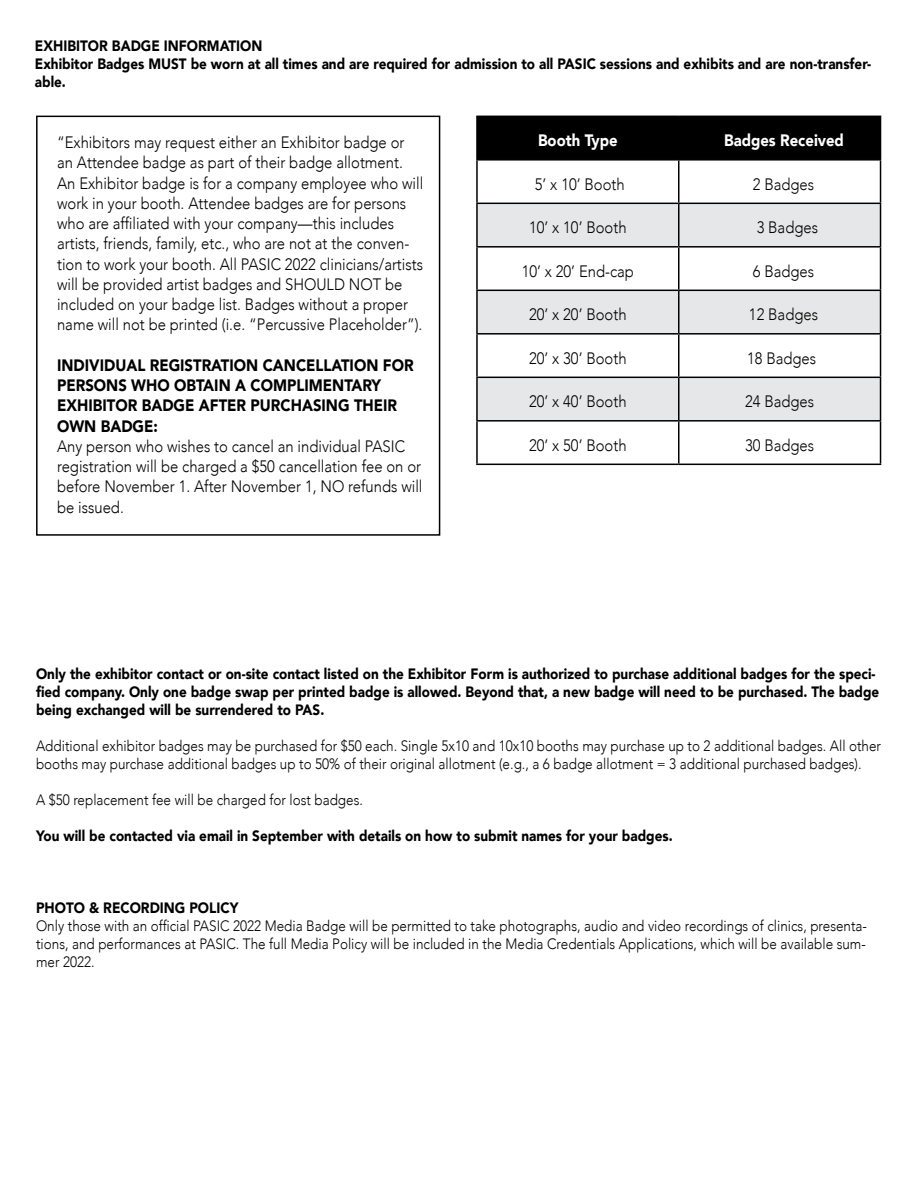
<style>
.page{position:relative;width:918px;height:1188px;background:#fff}
.page>*{position:absolute;margin:0;border:0;box-sizing:border-box;transform-origin:0 0}
.t1{font:300 16.5px/20.2px "Avenir";color:#000;scale:.9 1}
.t2{font:900 16.5px/20.2px "Avenir";color:#000;scale:.9 1}
.t3{font:900 16.5px "Avenir";color:#fff;scale:.9 1}
.t4{font:300 15px/18px "Avenir";color:#000;scale:.9 1}
.t5{font:900 15px/18px "Avenir";color:#000;scale:.9 1}
</style>
<div class="page">
<div style="left:478px;top:117px;width:402px;height:42px;background:#000"></div>
<svg style="left:478px;top:204px;width:402px;height:216px;fill:#e6e7e8"></svg>
<hr style="left:476px;top:116px;width:203px;height:1px;background:#000">
<hr style="left:476px;top:117px;width:2px;height:42px;background:#000">
<hr style="left:679px;top:116px;width:202px;height:1px;background:#000">
<hr style="left:678px;top:117px;width:2px;height:42px;background:#000">
<hr style="left:880px;top:117px;width:1px;height:42px;background:#000">
<hr style="left:476px;top:159px;width:203px;height:2px;background:#000">
<hr style="left:476px;top:161px;width:2px;height:42px;background:#000">
<hr style="left:679px;top:159px;width:202px;height:2px;background:#000">
<hr style="left:678px;top:161px;width:2px;height:42px;background:#000">
<hr style="left:880px;top:161px;width:1px;height:42px;background:#000">
<hr style="left:476px;top:203px;width:203px;height:1px;background:#000">
<hr style="left:476px;top:204px;width:2px;height:42px;background:#000">
<hr style="left:679px;top:203px;width:202px;height:1px;background:#000">
<hr style="left:678px;top:204px;width:2px;height:42px;background:#000">
<hr style="left:880px;top:204px;width:1px;height:42px;background:#000">
<hr style="left:476px;top:246px;width:203px;height:2px;background:#000">
<hr style="left:476px;top:248px;width:2px;height:42px;background:#000">
<hr style="left:679px;top:246px;width:202px;height:2px;background:#000">
<hr style="left:678px;top:248px;width:2px;height:42px;background:#000">
<hr style="left:880px;top:248px;width:1px;height:42px;background:#000">
<hr style="left:476px;top:290px;width:203px;height:1px;background:#000">
<hr style="left:476px;top:291px;width:2px;height:42px;background:#000">
<hr style="left:679px;top:290px;width:202px;height:1px;background:#000">
<hr style="left:678px;top:291px;width:2px;height:42px;background:#000">
<hr style="left:880px;top:291px;width:1px;height:42px;background:#000">
<hr style="left:476px;top:333px;width:203px;height:2px;background:#000">
<hr style="left:476px;top:335px;width:2px;height:42px;background:#000">
<hr style="left:679px;top:333px;width:202px;height:2px;background:#000">
<hr style="left:678px;top:335px;width:2px;height:42px;background:#000">
<hr style="left:880px;top:335px;width:1px;height:42px;background:#000">
<hr style="left:476px;top:377px;width:203px;height:1px;background:#000">
<hr style="left:476px;top:378px;width:2px;height:42px;background:#000">
<hr style="left:679px;top:377px;width:202px;height:1px;background:#000">
<hr style="left:678px;top:378px;width:2px;height:42px;background:#000">
<hr style="left:880px;top:378px;width:1px;height:42px;background:#000">
<hr style="left:476px;top:420px;width:203px;height:2px;background:#000">
<hr style="left:476px;top:422px;width:2px;height:42px;background:#000">
<hr style="left:679px;top:420px;width:202px;height:2px;background:#000">
<hr style="left:678px;top:422px;width:2px;height:42px;background:#000">
<hr style="left:880px;top:422px;width:1px;height:42px;background:#000">
<hr style="left:476px;top:464px;width:203px;height:1px;background:#000">
<hr style="left:679px;top:464px;width:202px;height:1px;background:#000">
<div style="left:36px;top:116px;width:404px;height:420px;border:2px solid #000"></div>
<p class="t5" style="left:35px;top:36px;width:931px">EXHIBITOR BADGE INFORMATION<br>Exhibitor Badges MUST be worn at all times and are required for admission to all PASIC sessions and exhibits and are non-transfer&shy;able.</p>
<p class="t1" style="left:57px;top:132px;width:408px">“Exhibitors may request either an Exhibitor badge or an Attendee badge as part of their badge allotment.<br>An Exhibitor badge is for a company employee who will work in your booth. Attendee badges are for persons who are affiliated with your company—this includes artists, friends, family, etc., who are not at the conven&shy;tion to work your booth. All PASIC 2022 clinicians/artists will be provided artist badges and SHOULD NOT be included on your badge list. Badges without a proper name will not be printed (i.e. “Percussive Placeholder”).</p>
<p class="t2" style="left:57px;top:355px;width:398px">INDIVIDUAL REGISTRATION CANCELLATION FOR<br>PERSONS WHO OBTAIN A COMPLIMENTARY<br>EXHIBITOR BADGE AFTER PURCHASING THEIR<br>OWN BADGE:</p>
<p class="t1" style="left:57px;top:436px;width:408px">Any person who wishes to cancel an individual PASIC registration will be charged a $50 cancellation fee on or before November 1. After November 1, NO refunds will be issued.</p>
<p class="t3" style="left:538px;top:126px;width:90px">Booth Type</p>
<p class="t3" style="left:724px;top:126px;width:135px">Badges Received</p>
<p class="t1" style="left:535px;top:174px;width:101px">5’ x 10’ Booth</p>
<p class="t1" style="left:753px;top:174px;width:70px">2 Badges</p>
<p class="t1" style="left:529px;top:218px;width:110px">10’ x 10’ Booth</p>
<p class="t1" style="left:757px;top:218px;width:70px">3 Badges</p>
<p class="t1" style="left:522px;top:261px;width:126px">10’ x 20’ End-cap</p>
<p class="t1" style="left:753px;top:261px;width:70px">6 Badges</p>
<p class="t1" style="left:529px;top:305px;width:110px">20’ x 20’ Booth</p>
<p class="t1" style="left:749px;top:305px;width:78px">12 Badges</p>
<p class="t1" style="left:529px;top:348px;width:110px">20’ x 30’ Booth</p>
<p class="t1" style="left:747px;top:348px;width:78px">18 Badges</p>
<p class="t1" style="left:529px;top:391px;width:110px">20’ x 40’ Booth</p>
<p class="t1" style="left:745px;top:391px;width:78px">24 Badges</p>
<p class="t1" style="left:529px;top:435px;width:110px">20’ x 50’ Booth</p>
<p class="t1" style="left:745px;top:435px;width:78px">30 Badges</p>
<p class="t5" style="left:36px;top:664px;width:938px">Only the exhibitor contact or on-site contact listed on the Exhibitor Form is authorized to purchase additional badges for the speci&shy;fied company. Only one badge swap per printed badge is allowed. Beyond that, a new badge will need to be purchased. The badge being exchanged will be surrendered to PAS.</p>
<p class="t4" style="left:36px;top:736px;width:941px">Additional exhibitor badges may be purchased for $50 each. Single 5x10 and 10x10 booths may purchase up to 2 additional badges. All other booths may purchase additional badges up to 50% of their original allotment (e.g., a 6 badge allotment = 3 additional purchased badges).</p>
<p class="t4" style="left:36px;top:790px;width:365px">A $50 replacement fee will be charged for lost badges.</p>
<p class="t5" style="left:36px;top:826px;width:709px">You will be contacted via email in September with details on how to submit names for your badges.</p>
<p class="t5" style="left:36px;top:898px;width:226px">PHOTO &amp; RECORDING POLICY</p>
<p class="t4" style="left:36px;top:916px;width:925px;text-align:justify">Only those with an official PASIC 2022 Media Badge will be permitted to take photographs, audio and video recordings of clinics, presenta&shy;tions, and performances at PASIC. The full Media Policy will be included in the Media Credentials Applications, which will be available sum&shy;mer 2022.</p>
</div>
